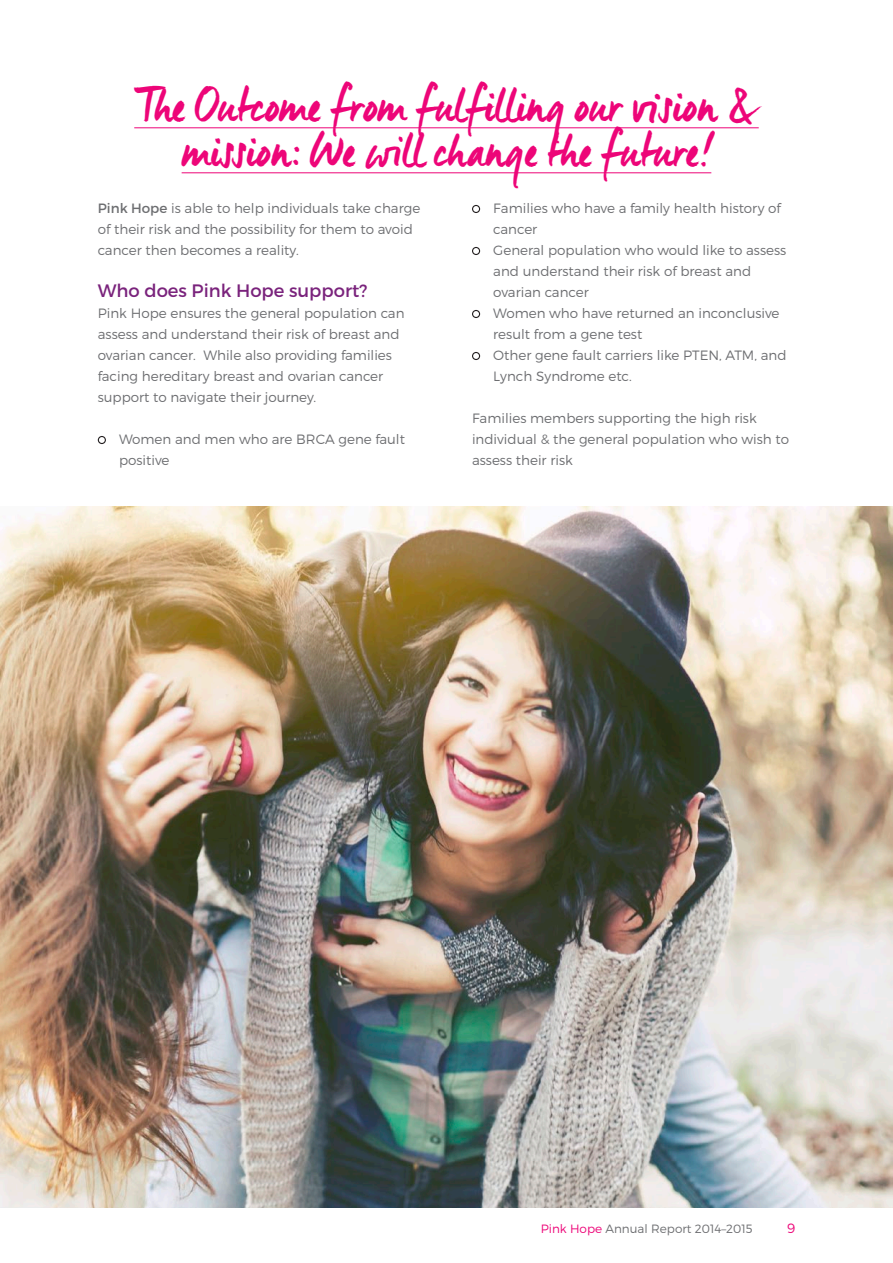
<style>
.page{position:relative;width:893px;height:1263px;background:#fff}
.page>*{position:absolute;margin:0;border:0;box-sizing:border-box;transform-origin:0 0}
._03__Manus_Head_01{font:48px "Manus";color:#ed0578}
._02__Sub_Montserrat{font:18px "Montserrat";color:#7a237c}
._01__Pink_Body_01{font:300 13.5px/21px "Montserrat";color:#6d6e71}
.t1{font:300 13.5px "Montserrat";color:#ed0578}
.t2{font:300 12px "Montserrat";color:#6d6e71}
.s1{font-weight:400}
.s2{color:#ed0578}
</style>
<div class="page">
<img style="left:0;top:506px;width:893px;height:702px">
<hr style="left:134px;top:127px;width:625px;height:1px;background:#ed0578">
<hr style="left:182px;top:172px;width:529px;height:1px;background:#ed0578">
<svg style="left:98px;top:436px;width:8px;height:8px"></svg>
<svg style="left:472px;top:205px;width:8px;height:8px"></svg>
<svg style="left:472px;top:247px;width:8px;height:8px"></svg>
<svg style="left:472px;top:310px;width:8px;height:8px"></svg>
<svg style="left:472px;top:352px;width:8px;height:8px"></svg>
<p class="_03__Manus_Head_01" style="left:134px;top:76px;width:626px">The Outcome from fulfilling our vision &amp;</p>
<p class="_03__Manus_Head_01" style="left:182px;top:121px;width:531px">mission: We will change the future!</p>
<p class="_01__Pink_Body_01" style="left:98px;top:197px;width:324px"><span class="s1">Pink Hope</span> is able to help individuals take charge of their risk and the possibility for them to avoid cancer then becomes a reality.</p>
<p class="_02__Sub_Montserrat" style="left:98px;top:280px;width:271px">Who does Pink Hope support?</p>
<p class="_01__Pink_Body_01" style="left:98px;top:302px;width:308px">Pink Hope ensures the general population can assess and understand their risk of breast and ovarian cancer. While also providing families facing hereditary breast and ovarian cancer support to navigate their journey.</p>
<p class="_01__Pink_Body_01" style="left:119px;top:428px;width:287px">Women and men who are BRCA gene fault positive</p>
<p class="_01__Pink_Body_01" style="left:493px;top:197px;width:289px">Families who have a family health history of cancer</p>
<p class="_01__Pink_Body_01" style="left:493px;top:239px;width:295px">General population who would like to assess and understand their risk of breast and ovarian cancer</p>
<p class="_01__Pink_Body_01" style="left:493px;top:302px;width:288px">Women who have returned an inconclusive result from a gene test</p>
<p class="_01__Pink_Body_01" style="left:493px;top:344px;width:295px">Other gene fault carriers like PTEN, ATM, and<br>Lynch Syndrome etc.</p>
<p class="_01__Pink_Body_01" style="left:472px;top:407px;width:319px">Families members supporting the high risk individual &amp; the general population who wish to assess their risk</p>
<p class="t2" style="left:541px;top:1221px;width:213px"><span class="s2">Pink Hope</span> Annual Report 2014–2015</p>
<p class="t1" style="left:787px;top:1220px;width:10px">9</p>
</div>
